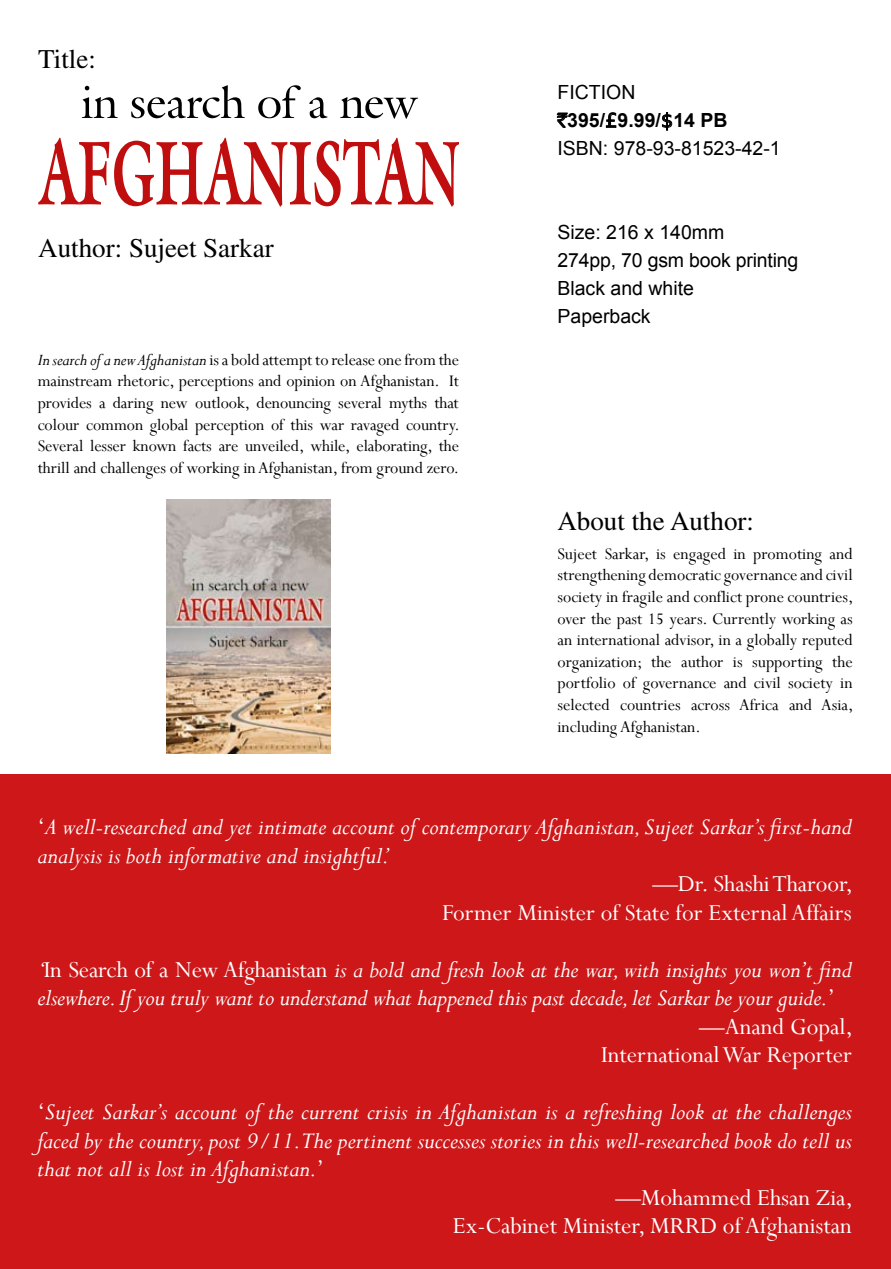
<style>
.page{position:relative;width:891px;height:1269px;background:#fff}
.page>*{position:absolute;margin:0;border:0;box-sizing:border-box;transform-origin:0 0}
.t1{font:27px "Times";color:#000}
.t2{font:italic 25.5px/28.5px "Perpetua";color:#fff}
.t3{font:25.5px/28.5px "Perpetua";color:#fff;text-align:right}
.t4{font:19.5px/27.9px "Arial";color:#000}
.t5{font:18px/21.6px "Perpetua";color:#000;text-align:justify}
.s1{font-style:italic}
.s2{font-family:"Rupee Foradian"}
.s3{font-weight:700}
.s4{font-style:normal}
</style>
<div class="page">
<svg style="left:557px;top:113px;width:11px;height:15px"></svg>
<svg style="left:606px;top:112px;width:10px;height:16px"></svg>
<svg style="left:662px;top:112px;width:10px;height:19px"></svg>
<div style="left:0;top:774px;width:891px;height:495px;background:#cd1719"></div>
<svg style="left:82px;top:85px;width:336px;height:34px"></svg>
<svg style="left:38px;top:138px;width:421px;height:69px"></svg>
<img style="left:167px;top:500px;width:163px;height:253px">
<h1 class="t1" style="left:38px;top:43px;width:59px">Title:</h1>
<h1 class="t1" style="left:38px;top:232px;width:237px">Author: Sujeet Sarkar</h1>
<p class="t5" style="left:38px;top:348px;width:423px"><span class="s1">In search of a new Afghanistan</span> is a bold attempt to release one from the mainstream rhetoric, perceptions and opinion on Afghanistan. It provides a daring new outlook, denouncing several myths that colour common global perception of this war ravaged country.<br>Several lesser known facts are unveiled, while, elaborating, the thrill and challenges of working in Afghanistan, from ground zero.</p>
<p class="t4" style="left:557px;top:79px;width:225px">FICTION<br><span class="s2">`</span><span class="s3">395/</span><span class="s2">£</span><span class="s3">9.99/</span><span class="s2">$</span><span class="s3">14 PB<br></span>ISBN: 978-93-81523-42-1</p>
<p class="t4" style="left:557px;top:218px;width:242px">Size: 216 x 140mm<br>274pp, 70 gsm book printing<br>Black and white<br>Paperback</p>
<h1 class="t1" style="left:557px;top:505px;width:198px">About the Author:</h1>
<p class="t5" style="left:557px;top:542px;width:297px">Sujeet Sarkar, is engaged in promoting and strengthening democratic governance and civil society in fragile and conflict prone countries, over the past 15 years. Currently working as an international advisor, in a globally reputed organization; the author is supporting the portfolio of governance and civil society in selected countries across Africa and Asia, including Afghanistan.</p>
<h2 class="t2" style="left:38px;top:812px;width:816px"><span class="s4">‘</span>A well-researched and yet intimate account of contemporary Afghanistan, Sujeet Sarkar’s first-hand analysis is both informative and insightful.’</h2>
<h2 class="t3" style="left:442px;top:869px;width:412px">—Dr. Shashi Tharoor,<br>Former Minister of State for External Affairs</h2>
<h2 class="t2" style="left:37px;top:954px;width:816px">‘<span class="s4">In Search of a New Afghanistan</span> is a bold and fresh look at the war, with insights you won’t find</h2>
<h2 class="t2" style="left:37px;top:983px;width:799px">elsewhere. If you truly want to understand what happened this past decade, let Sarkar be your guide.<span class="s4">’</span></h2>
<h2 class="t3" style="left:699px;top:1012px;width:155px">—Anand Gopal,</h2>
<h2 class="t3" style="left:601px;top:1040px;width:252px">International War Reporter</h2>
<h2 class="t2" style="left:37px;top:1097px;width:816px"><span class="s4">‘</span>Sujeet Sarkar’s account of the current crisis in Afghanistan is a refreshing look at the challenges</h2>
<h2 class="t2" style="left:37px;top:1126px;width:816px">faced by the country, post 9/11.The pertinent successes stories in this well-researched book do tell us</h2>
<h2 class="t2" style="left:37px;top:1154px;width:288px">that not all is lost in Afghanistan.<span class="s4">’</span></h2>
<h2 class="t3" style="left:615px;top:1183px;width:239px">—Mohammed Ehsan Zia,</h2>
<h2 class="t3" style="left:453px;top:1211px;width:401px">Ex-Cabinet Minister, MRRD of Afghanistan</h2>
</div>
